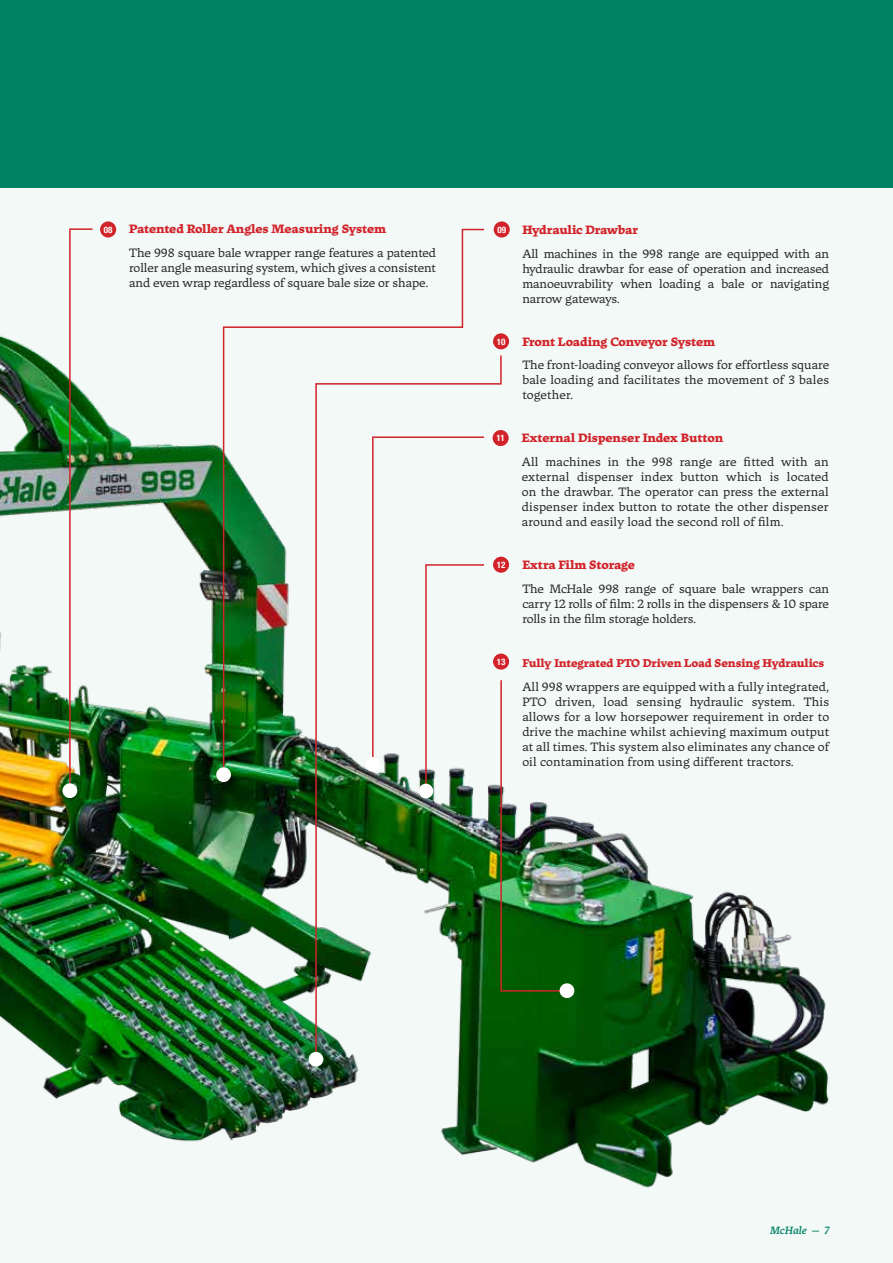
<style>
.page{position:relative;width:893px;height:1263px;background:#fff}
.page>*{position:absolute;margin:0;border:0;box-sizing:border-box;transform-origin:0 0}
.t1{font:12px/15px "Tuna";letter-spacing:-.01em;color:#292829;text-align:justify}
.t2{font:800 12px "Tuna";letter-spacing:-.01em;color:#d2232a}
.t3{font:800 11.25px "Tuna";letter-spacing:-.01em;color:#d2232a}
.t4{font:italic 500 10.5px "Tuna";letter-spacing:-.01em;color:#008265}
.t5{font:700 condensed 9px "Helvetica Neue";letter-spacing:-.01em;color:#fff}
</style>
<div class="page">
<div style="left:0;top:148px;width:893px;height:1115px;background:#f2f9f7"></div>
<img style="left:0;top:187px;width:868px;height:1001px">
<div style="left:0;top:0;width:893px;height:187px;background:#008265"></div>
<img style="left:68px;top:228px;width:26px;height:564px">
<svg style="left:222px;top:228px;width:264px;height:548px"></svg>
<svg style="left:315px;top:354px;width:187px;height:706px"></svg>
<svg style="left:371px;top:436px;width:114px;height:357px"></svg>
<img style="left:500px;top:679px;width:68px;height:313px">
<div style="left:419px;top:784px;width:14px;height:14px;background:#fff;border-radius:50%"></div>
<div style="left:365px;top:757px;width:15px;height:15px;background:#fff;border-radius:50%"></div>
<div style="left:560px;top:983px;width:14px;height:15px;background:#fff;border-radius:50%"></div>
<div style="left:62px;top:783px;width:15px;height:15px;background:#fff;border-radius:50%"></div>
<div style="left:216px;top:767px;width:15px;height:15px;background:#fff;border-radius:50%"></div>
<div style="left:309px;top:1052px;width:14px;height:15px;background:#fff;border-radius:50%"></div>
<div style="left:100px;top:221px;width:16px;height:16px;background:#d2232a;border-radius:50%"></div>
<div style="left:493px;top:333px;width:16px;height:16px;background:#d2232a;border-radius:50%"></div>
<div style="left:493px;top:430px;width:16px;height:16px;background:#d2232a;border-radius:50%"></div>
<div style="left:493px;top:557px;width:16px;height:16px;background:#d2232a;border-radius:50%"></div>
<div style="left:494px;top:221px;width:16px;height:16px;background:#d2232a;border-radius:50%"></div>
<div style="left:493px;top:653px;width:16px;height:17px;background:#d2232a;border-radius:50%"></div>
<p class="t5" style="left:104px;top:222px;width:10px">08</p>
<p class="t2" style="left:129px;top:222px;width:259px">Patented Roller Angles Measuring System</p>
<p class="t1" style="left:129px;top:245px;width:308px">The 998 square bale wrapper range features a patented roller angle measuring system, which gives a consistent and even wrap regardless of square bale size or shape.</p>
<p class="t5" style="left:497px;top:222px;width:10px">09</p>
<p class="t2" style="left:522px;top:222px;width:117px">Hydraulic Drawbar</p>
<p class="t1" style="left:522px;top:246px;width:308px">All machines in the 998 range are equipped with an hydraulic drawbar for ease of operation and increased manoeuvrability when loading a bale or navigating narrow gateways.</p>
<p class="t5" style="left:497px;top:334px;width:10px">10</p>
<p class="t2" style="left:522px;top:334px;width:194px">Front Loading Conveyor System</p>
<p class="t1" style="left:522px;top:357px;width:308px">The front-loading conveyor allows for effortless square bale loading and facilitates the movement of 3 bales together.</p>
<p class="t5" style="left:496px;top:430px;width:10px">11</p>
<p class="t2" style="left:522px;top:431px;width:203px">External Dispenser Index Button</p>
<p class="t1" style="left:522px;top:454px;width:308px">All machines in the 998 range are fitted with an external dispenser index button which is located on the drawbar. The operator can press the external dispenser index button to rotate the other dispenser around and easily load the second roll of film.</p>
<p class="t5" style="left:497px;top:557px;width:10px">12</p>
<p class="t2" style="left:522px;top:557px;width:114px">Extra Film Storage</p>
<p class="t1" style="left:522px;top:581px;width:308px">The McHale 998 range of square bale wrappers can carry 12 rolls of film: 2 rolls in the dispensers &amp; 10 spare rolls in the film storage holders.</p>
<p class="t5" style="left:497px;top:654px;width:10px">13</p>
<p class="t3" style="left:522px;top:656px;width:304px">Fully Integrated PTO Driven Load Sensing Hydraulics</p>
<p class="t1" style="left:522px;top:679px;width:308px">All 998 wrappers are equipped with a fully integrated, PTO driven, load sensing hydraulic system. This allows for a low horsepower requirement in order to drive the machine whilst achieving maximum output at all times. This system also eliminates any chance of oil contamination from using different tractors.</p>
<p class="t4" style="left:770px;top:1223px;width:61px">McHale — 7</p>
</div>
